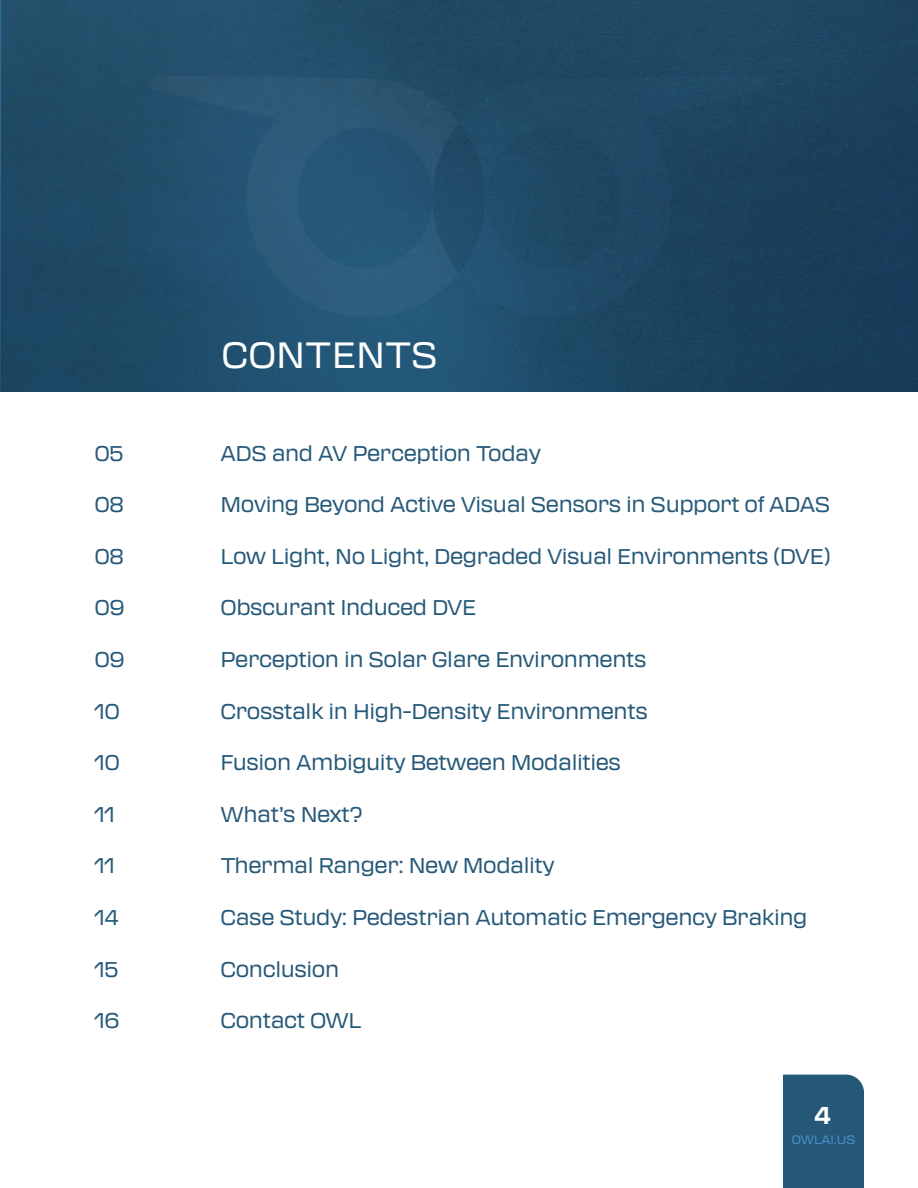
<style>
.page{position:relative;width:918px;height:1188px;background:#fff}
.page>*{position:absolute;margin:0;border:0;box-sizing:border-box;transform-origin:0 0}
.t1{font:36px "Transducer";color:#fff}
.t2{font:700 24px "Transducer";color:#fff}
.t3{font:21px "Transducer";letter-spacing:-.02em;color:#265979}
.t4{font:12px "Transducer";color:#4a91ce}
</style>
<div class="page">
<div style="left:783px;top:1075px;width:81px;height:113px;background:#255877"></div>
<img style="left:0;top:0;width:918px;height:392px">
<img style="left:131px;top:66px;width:656px;height:259px">
<p class="t1" style="left:221px;top:330px;width:218px">CONTENTS</p>
<p class="t3" style="left:94px;top:438px;width:31px">05</p>
<p class="t3" style="left:220px;top:438px;width:322px">ADS and AV Perception Today</p>
<p class="t3" style="left:94px;top:490px;width:31px">08</p>
<p class="t3" style="left:220px;top:490px;width:611px">Moving Beyond Active Visual Sensors in Support of ADAS</p>
<p class="t3" style="left:94px;top:542px;width:31px">08</p>
<p class="t3" style="left:220px;top:542px;width:611px">Low Light, No Light, Degraded Visual Environments (DVE)</p>
<p class="t3" style="left:94px;top:593px;width:32px">09</p>
<p class="t3" style="left:220px;top:593px;width:258px">Obscurant Induced DVE</p>
<p class="t3" style="left:94px;top:645px;width:32px">09</p>
<p class="t3" style="left:220px;top:645px;width:428px">Perception in Solar Glare Environments</p>
<p class="t3" style="left:94px;top:696px;width:27px">10</p>
<p class="t3" style="left:220px;top:696px;width:429px">Crosstalk in High-Density Environments</p>
<p class="t3" style="left:94px;top:748px;width:27px">10</p>
<p class="t3" style="left:220px;top:748px;width:402px">Fusion Ambiguity Between Modalities</p>
<p class="t3" style="left:94px;top:800px;width:22px">11</p>
<p class="t3" style="left:220px;top:800px;width:144px">What’s Next?</p>
<p class="t3" style="left:94px;top:851px;width:22px">11</p>
<p class="t3" style="left:220px;top:851px;width:336px">Thermal Ranger: New Modality</p>
<p class="t3" style="left:94px;top:903px;width:26px">14</p>
<p class="t3" style="left:220px;top:903px;width:589px">Case Study: Pedestrian Automatic Emergency Braking</p>
<p class="t3" style="left:94px;top:954px;width:26px">15</p>
<p class="t3" style="left:220px;top:954px;width:120px">Conclusion</p>
<p class="t3" style="left:94px;top:1006px;width:27px">16</p>
<p class="t3" style="left:220px;top:1006px;width:143px">Contact OWL</p>
<p class="t2" style="left:814px;top:1098px;width:18px">4</p>
<p class="t4" style="left:792px;top:1131px;width:65px">OWLAI.US</p>
</div>
